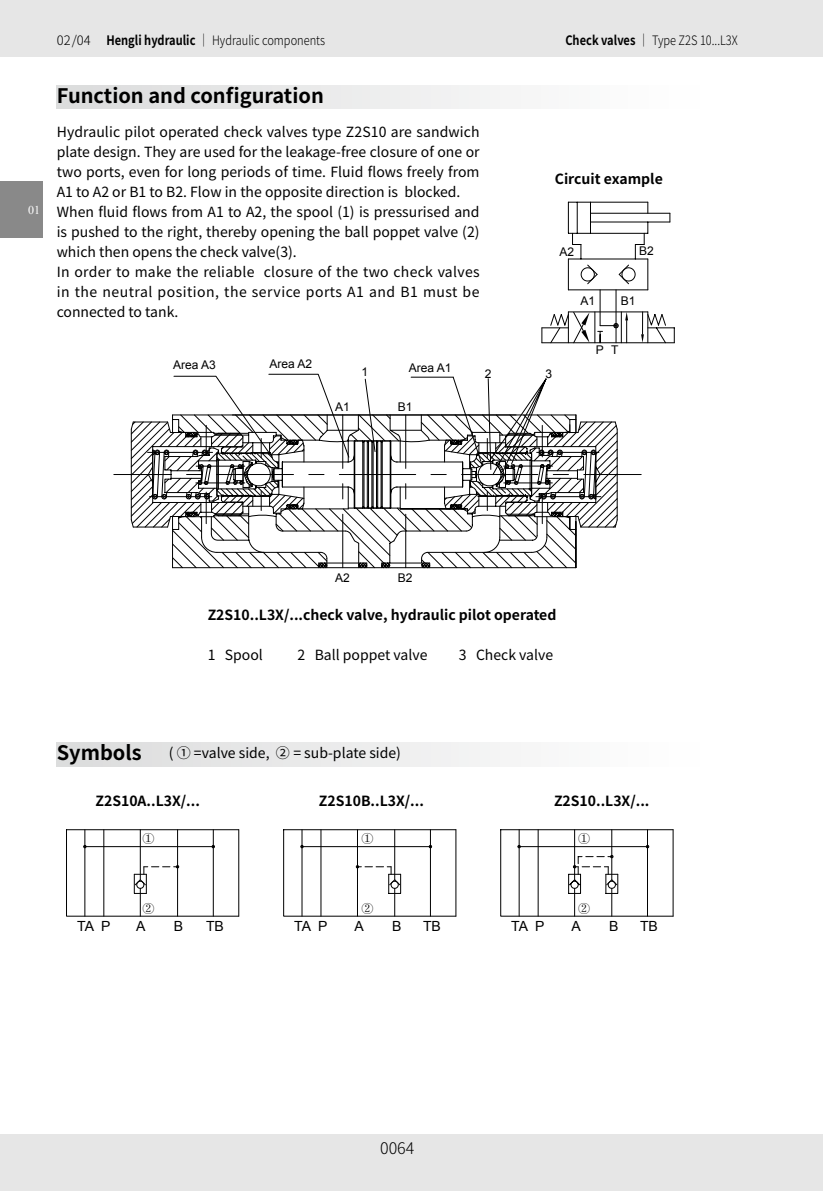
<style>
.page{position:relative;width:823px;height:1191px;background:#fff}
.page>*{position:absolute;margin:0;border:0;box-sizing:border-box;transform-origin:0 0}
.正文{font:700 20px "Noto Sans Hans";color:#000}
.t1{font:20px "Arial";color:#000}
.t2{font:300 16px "Noto Sans Hans";color:#000}
.正文-2{font:14px/20px "Noto Sans Hans";color:#000;text-align:justify}
.正文-3{font:700 14px "Noto Sans Hans";color:#000}
.t3{font:14px "Arial";letter-spacing:-.035em;color:#000}
.t4{font:300 13px "Noto Sans Hans";color:#000;scale:.85 1}
.t5{font:300 13px "Noto Sans Hans";color:#000}
.t6{font:12px "Arial";color:#000}
.t7{font:300 12px "Adobe Song Std";color:#000}
.t8{font:12px "Times New Roman";color:#fff}
.s1{font-weight:700}
.s2{font-family:"Adobe Song Std";font-weight:300}
</style>
<div class="page">
<div style="left:0;top:1134px;width:822px;height:57px;background:#e6e6e6"></div>
<div style="left:0;top:181px;width:43px;height:57px;background:#898989"></div>
<hr style="left:568px;top:289px;width:79px;height:1px;background:#000">
<hr style="left:568px;top:311px;width:79px;height:1px;background:#000">
<hr style="left:541px;top:342px;width:133px;height:1px;background:#000">
<hr style="left:647px;top:259px;width:1px;height:31px;background:#000">
<hr style="left:567px;top:259px;width:1px;height:31px;background:#000">
<hr style="left:620px;top:312px;width:1px;height:31px;background:#000">
<svg style="left:625px;top:312px;width:2px;height:31px"></svg>
<hr style="left:599px;top:290px;width:1px;height:36px;background:#000">
<hr style="left:615px;top:290px;width:1px;height:53px;background:#000">
<hr style="left:594px;top:312px;width:1px;height:31px;background:#000">
<svg style="left:597px;top:323px;width:21px;height:20px"></svg>
<svg style="left:541px;top:311px;width:48px;height:33px"></svg>
<svg style="left:640px;top:311px;width:34px;height:33px"></svg>
<svg style="left:567px;top:201px;width:103px;height:84px"></svg>
<hr style="left:114px;top:474px;width:57px;height:1px;background:#000">
<hr style="left:583px;top:474px;width:57px;height:1px;background:#000">
<svg style="left:130px;top:373px;width:488px;height:196px"></svg>
<svg style="left:66px;top:829px;width:173px;height:88px"></svg>
<svg style="left:283px;top:829px;width:173px;height:88px"></svg>
<svg style="left:500px;top:829px;width:173px;height:88px"></svg>
<div style="left:0;top:0;width:822px;height:57px;background:#e6e6e6"></div>
<div style="left:57px;top:85px;width:652px;height:24px;background:linear-gradient(to right,#dbdcdc,#fff)"></div>
<div style="left:57px;top:742px;width:652px;height:24px;background:linear-gradient(to right,#dbdcdc,#fff)"></div>
<p class="t8" style="left:28px;top:202px;width:13px">01</p>
<p class="t5" style="left:57px;top:33px;width:36px">02/04</p>
<p class="t4" style="left:106px;top:33px;width:258px"><span class="s1">Hengli hydraulic</span> ｜ Hydraulic components</p>
<p class="t4" style="left:565px;top:33px;width:204px"><span class="s1">Check valves</span> ｜ Type Z2S 10...L3X</p>
<p class="正文" style="left:57px;top:84px;width:268px">Function and configuration</p>
<p class="正文-2" style="left:57px;top:122px;width:424px">Hydraulic pilot operated check valves type Z2S10 are sandwich plate design. They are used for the leakage-free closure of one or two ports, even for long periods of time. Fluid flows freely from A1 to A2 or B1 to B2. Flow in the opposite direction is blocked.</p>
<p class="正文-2" style="left:57px;top:202px;width:424px">When fluid flows from A1 to A2, the spool (1) is pressurised and is pushed to the right, thereby opening the ball poppet valve (2) which then opens the check valve(3).</p>
<p class="正文-2" style="left:57px;top:262px;width:424px">In order to make the reliable closure of the two check valves in the neutral position, the service ports A1 and B1 must be connected to tank.</p>
<p class="t1" style="left:146px;top:165px;width:348px">1.12 Z2S10...L3X<span class="s2">型叠加式液控单向阀</span></p>
<p class="正文-3" style="left:554px;top:171px;width:109px">Circuit example</p>
<p class="t6" style="left:559px;top:244px;width:16px">A2</p>
<p class="t6" style="left:638px;top:243px;width:16px">B2</p>
<p class="t6" style="left:580px;top:293px;width:16px">A1</p>
<p class="t6" style="left:620px;top:293px;width:16px">B1</p>
<p class="t6" style="left:595px;top:342px;width:24px">P T</p>
<p class="t6" style="left:173px;top:357px;width:44px">Area A3</p>
<p class="t6" style="left:269px;top:356px;width:44px">Area A2</p>
<p class="t6" style="left:408px;top:360px;width:44px">Area A1</p>
<p class="t6" style="left:361px;top:364px;width:8px">1</p>
<p class="t6" style="left:484px;top:365px;width:8px">2</p>
<p class="t6" style="left:545px;top:365px;width:8px">3</p>
<p class="t6" style="left:335px;top:399px;width:16px">A1</p>
<p class="t6" style="left:397px;top:399px;width:16px">B1</p>
<p class="t6" style="left:335px;top:570px;width:16px">A2</p>
<p class="t6" style="left:397px;top:570px;width:16px">B2</p>
<p class="正文-3" style="left:207px;top:607px;width:350px">Z2S10..L3X/...check valve, hydraulic pilot operated</p>
<p class="正文-2" style="left:207px;top:645px;width:57px">1 Spool</p>
<p class="正文-2" style="left:297px;top:645px;width:131px">2 Ball poppet valve</p>
<p class="正文-2" style="left:458px;top:645px;width:96px">3 Check valve</p>
<p class="正文-3" style="left:397px;top:648px;width:106px">Z2S10B..L3X/...</p>
<p class="正文" style="left:57px;top:741px;width:86px">Symbols</p>
<p class="正文-2" style="left:169px;top:743px;width:233px">( ① =valve side, ② = sub-plate side)</p>
<p class="t7" style="left:221px;top:757px;width:13px">②</p>
<p class="正文-3" style="left:95px;top:793px;width:106px">Z2S10A..L3X/...</p>
<p class="正文-3" style="left:319px;top:793px;width:106px">Z2S10B..L3X/...</p>
<p class="正文-3" style="left:553px;top:793px;width:97px">Z2S10..L3X/...</p>
<p class="t7" style="left:143px;top:831px;width:13px">①</p>
<p class="t7" style="left:143px;top:901px;width:13px">②</p>
<p class="t7" style="left:361px;top:832px;width:13px">①</p>
<p class="t7" style="left:361px;top:902px;width:13px">②</p>
<p class="t7" style="left:578px;top:832px;width:13px">①</p>
<p class="t7" style="left:578px;top:902px;width:13px">②</p>
<p class="t6" style="left:420px;top:913px;width:8px">4</p>
<p class="t3" style="left:77px;top:917px;width:35px">TA P</p>
<p class="t3" style="left:136px;top:917px;width:11px">A</p>
<p class="t3" style="left:174px;top:917px;width:11px">B</p>
<p class="t3" style="left:206px;top:917px;width:19px">TB</p>
<p class="t3" style="left:294px;top:917px;width:35px">TA P</p>
<p class="t3" style="left:354px;top:917px;width:11px">A</p>
<p class="t3" style="left:392px;top:917px;width:11px">B</p>
<p class="t3" style="left:423px;top:917px;width:19px">TB</p>
<p class="t3" style="left:511px;top:917px;width:35px">TA P</p>
<p class="t3" style="left:571px;top:917px;width:11px">A</p>
<p class="t3" style="left:639px;top:917px;width:19px">TB</p>
<p class="t3" style="left:609px;top:917px;width:11px">B</p>
<p class="t2" style="left:380px;top:1139px;width:36px">0064</p>
</div>
